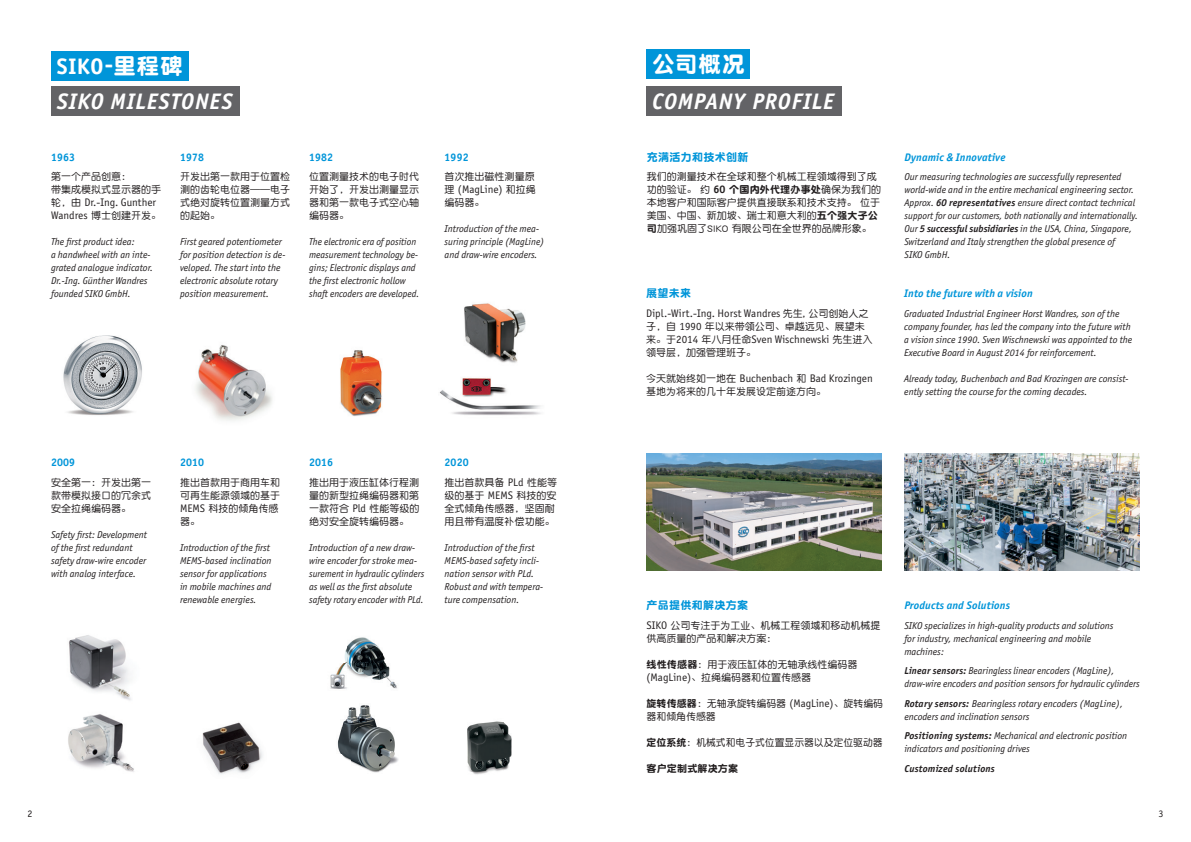
<style>
.page{position:relative;width:1191px;height:842px;background:#fff}
.page>*{position:absolute;margin:0;border:0;box-sizing:border-box;transform-origin:0 0}
.t1{font:italic 700 22.5px/34.7px "Officina Sans ITC Pro";letter-spacing:.035em;color:#fff}
.t2{font:22.5px "DF Yuan GB W9";color:#fff}
.t3{font:11px/13px "Officina Sans ITC Pro";color:#231f20}
.t4{font:italic 700 11px "Officina Sans ITC Pro";letter-spacing:.01em;color:#0095d9}
.t5{font:700 11px "Officina Sans ITC Pro";letter-spacing:.01em;color:#0095d9}
.t6{font:11px "DF Yuan GB W9";letter-spacing:.03em;color:#0095d9}
.t7{font:italic 10px/13px "Officina Sans ITC Pro";color:#231f20}
.t8{font:10px/13px "DF Yuan GB W5";color:#231f20}
.t9{font:italic 700 10px "Officina Sans ITC Pro";letter-spacing:.02em;color:#231f20}
.t10{font:10px "DF Yuan GB W9";letter-spacing:.02em;color:#231f20}
.t11{font:10px "Officina Sans ITC Pro";color:#231f20}
.s1{font-style:normal}
.s2{font-family:"DF Yuan GB W9";font-weight:400;font-style:normal}
.s3{font-family:"DF Yuan GB W5";font-size:10px}
.s4{font-family:"Officina Sans ITC Pro";font-size:11px}
.s5{font-family:"Officina Sans ITC Pro";font-weight:700;font-size:11px}
.s6{font-family:"DF Yuan GB W9"}
.s7{font-weight:700}
</style>
<div class="page">
<img style="left:63px;top:335px;width:79px;height:80px">
<img style="left:195px;top:345px;width:77px;height:76px">
<img style="left:340px;top:350px;width:42px;height:66px">
<img style="left:439px;top:378px;width:102px;height:37px">
<img style="left:464px;top:303px;width:62px;height:60px">
<img style="left:68px;top:714px;width:66px;height:58px">
<img style="left:69px;top:635px;width:62px;height:66px">
<img style="left:202px;top:722px;width:61px;height:53px">
<img style="left:330px;top:637px;width:67px;height:52px">
<img style="left:337px;top:705px;width:62px;height:68px">
<img style="left:467px;top:721px;width:45px;height:54px">
<div style="left:51px;top:51px;width:137px;height:30px;background:#0095d9"></div>
<div style="left:51px;top:86px;width:189px;height:29px;background:#636366"></div>
<div style="left:646px;top:49px;width:104px;height:30px;background:#0095d9"></div>
<div style="left:646px;top:86px;width:195px;height:30px;background:#636366"></div>
<img style="left:904px;top:454px;width:235px;height:117px">
<img style="left:646px;top:454px;width:236px;height:117px">
<h1 class="t1" style="left:57px;top:49px;width:177px"><span class="s1">SIKO-</span><span class="s2">里程碑<br></span>SIKO MILESTONES</h1>
<p class="t5" style="left:51px;top:150px;width:25px">1963</p>
<p class="t8" style="left:51px;top:170px;width:112px">第一个产品创意：<br>带集成模拟式显示器的手</p>
<p class="t3" style="left:51px;top:196px;width:111px"><span class="s3">轮，由</span> Dr.-Ing. Gunther<br>Wandres <span class="s3">博士创建开发。</span></p>
<p class="t7" style="left:51px;top:235px;width:103px">The first product idea:<br>a handwheel with an inte&shy;grated analogue indicator.<br>Dr.-Ing. Günther Wandres founded SIKO GmbH.</p>
<p class="t5" style="left:180px;top:150px;width:25px">1978</p>
<p class="t8" style="left:180px;top:170px;width:111px;text-align:justify">开发出第一款用于位置检测的齿轮电位器——电子式绝对旋转位置测量方式的起始。</p>
<p class="t7" style="left:180px;top:235px;width:107px">First geared potentiometer for position detection is de&shy;veloped. The start into the electronic absolute rotary position measurement.</p>
<p class="t5" style="left:309px;top:150px;width:25px">1982</p>
<p class="t8" style="left:309px;top:170px;width:111px;text-align:justify">位置测量技术的电子时代开始了，开发出测量显示器和第一款电子式空心轴编码器。</p>
<p class="t7" style="left:309px;top:235px;width:112px">The electronic era of position measurement technology be&shy;gins; Electronic displays and the first electronic hollow shaft encoders are developed.</p>
<p class="t5" style="left:444px;top:150px;width:25px">1992</p>
<p class="t8" style="left:444px;top:170px;width:92px">首次推出磁性测量原</p>
<p class="t3" style="left:444px;top:183px;width:93px"><span class="s3">理</span> (MagLine) <span class="s3">和拉绳</span></p>
<p class="t8" style="left:444px;top:196px;width:41px">编码器。</p>
<p class="t7" style="left:444px;top:222px;width:101px">Introduction of the mea&shy;suring principle (MagLine) and draw-wire encoders.</p>
<p class="t5" style="left:51px;top:456px;width:25px">2009</p>
<p class="t8" style="left:51px;top:475px;width:102px;text-align:justify">安全第一：开发出第一款带模拟接口的冗余式安全拉绳编码器。</p>
<p class="t7" style="left:51px;top:528px;width:97px">Safety first: Development of the first redundant safety draw-wire encoder with analog interface.</p>
<p class="t5" style="left:180px;top:456px;width:25px">2010</p>
<p class="t8" style="left:180px;top:475px;width:102px">推出首款用于商用车和可再生能源领域的基于<br><span class="s4">MEMS</span> 科技的倾角传感器。</p>
<p class="t7" style="left:180px;top:541px;width:93px">Introduction of the first<br>MEMS-based inclination sensor for applications in mobile machines and renewable energies.</p>
<p class="t5" style="left:309px;top:456px;width:25px">2016</p>
<p class="t8" style="left:309px;top:475px;width:112px;text-align:justify">推出用于液压缸体行程测量的新型拉绳编码器和第一款符合 <span class="s4">Pld</span> 性能等级的绝对安全旋转编码器。</p>
<p class="t7" style="left:309px;top:541px;width:117px">Introduction of a new draw&shy;wire encoder for stroke mea&shy;surement in hydraulic cylinders as well as the first absolute safety rotary encoder with PLd.</p>
<p class="t5" style="left:444px;top:456px;width:25px">2020</p>
<p class="t8" style="left:444px;top:475px;width:114px">推出首款具备 <span class="s4">PLd</span> 性能等级的基于 <span class="s4">MEMS</span> 科技的安全式倾角传感器，坚固耐用且带有温度补偿功能。</p>
<p class="t7" style="left:444px;top:541px;width:100px">Introduction of the first<br>MEMS-based safety incli&shy;nation sensor with PLd.<br>Robust and with tempera&shy;ture compensation.</p>
<h1 class="t2" style="left:652px;top:52px;width:94px">公司概况</h1>
<h1 class="t1" style="left:652px;top:84px;width:183px">COMPANY PROFILE</h1>
<p class="t6" style="left:647px;top:151px;width:103px">充满活力和技术创新</p>
<p class="t8" style="left:647px;top:170px;width:236px">我们的测量技术在全球和整个机械工程领域得到了成功的验证。 约 <span class="s5">60</span> <span class="s6">个国内外代理办事处</span>确保为我们的本地客户和国际客户提供直接联系和技术支持。 位于美国、中国、新加坡、瑞士和意大利的<span class="s6">五个强大子公司</span>加强巩固了SIKO 有限公司在全世界的品牌形象。</p>
<p class="t6" style="left:646px;top:287px;width:46px">展望未来</p>
<p class="t3" style="left:646px;top:306px;width:224px">Dipl.-Wirt.-Ing. Horst Wandres <span class="s3">先生, 公司创始人之</span></p>
<p class="t8" style="left:646px;top:319px;width:220px">子，自 <span class="s4">1990</span> 年以来带领公司、卓越远见、展望未</p>
<p class="t3" style="left:646px;top:332px;width:228px"><span class="s3">来。于</span>2014 <span class="s3">年八月任命</span>Sven Wischnewski <span class="s3">先生进入</span></p>
<p class="t8" style="left:646px;top:345px;width:111px">领导层，加强管理班子。</p>
<p class="t3" style="left:646px;top:371px;width:228px"><span class="s3">今天就始终如一地在</span> Buchenbach <span class="s3">和</span> Bad Krozingen</p>
<p class="t8" style="left:646px;top:384px;width:181px">基地为将来的几十年发展设定前途方向。</p>
<p class="t4" style="left:904px;top:150px;width:102px">Dynamic &amp; Innovative</p>
<p class="t7" style="left:904px;top:170px;width:235px">Our measuring technologies are successfully represented world-wide and in the entire mechanical engineering sector.<br>Approx. <span class="s7">60 representatives</span> ensure direct contact technical support for our customers, both nationally and internationally.<br>Our <span class="s7">5 successful subsidiaries</span> in the USA, China, Singapore, Switzerland and Italy strengthen the global presence of<br>SIKO GmbH.</p>
<p class="t4" style="left:904px;top:287px;width:130px">Into the future with a vision</p>
<p class="t7" style="left:904px;top:307px;width:229px">Graduated Industrial Engineer Horst Wandres, son of the company founder, has led the company into the future with a vision since 1990. Sven Wischnewski was appointed to the Executive Board in August 2014 for reinforcement.</p>
<p class="t7" style="left:904px;top:372px;width:226px">Already today, Buchenbach and Bad Krozingen are consist&shy;ently setting the course for the coming decades.</p>
<p class="t6" style="left:646px;top:599px;width:103px">产品提供和解决方案</p>
<p class="t8" style="left:646px;top:618px;width:235px"><span class="s4">SIKO</span> 公司专注于为工业、机械工程领域和移动机械提供高质量的产品和解决方案：</p>
<p class="t8" style="left:646px;top:657px;width:213px"><span class="s6">线性传感器</span>：用于液压缸体的无轴承线性编码器<span class="s4">(MagLine)</span>、拉绳编码器和位置传感器</p>
<p class="t8" style="left:646px;top:696px;width:238px"><span class="s6">旋转传感器</span>：无轴承旋转编码器 <span class="s4">(MagLine)</span>、旋转编码器和倾角传感器</p>
<p class="t8" style="left:646px;top:735px;width:237px"><span class="s6">定位系统</span>：机械式和电子式位置显示器以及定位驱动器</p>
<p class="t10" style="left:646px;top:763px;width:93px">客户定制式解决方案</p>
<p class="t4" style="left:904px;top:599px;width:107px">Products and Solutions</p>
<p class="t7" style="left:904px;top:619px;width:211px">SIKO specializes in high-quality products and solutions for industry, mechanical engineering and mobile machines:</p>
<p class="t7" style="left:904px;top:664px;width:237px"><span class="s7">Linear sensors:</span> Bearingless linear encoders (MagLine), draw-wire encoders and position sensors for hydraulic cylinders</p>
<p class="t7" style="left:904px;top:697px;width:220px"><span class="s7">Rotary sensors:</span> Bearingless rotary encoders (MagLine), encoders and inclination sensors</p>
<p class="t7" style="left:904px;top:729px;width:224px"><span class="s7">Positioning systems:</span> Mechanical and electronic position indicators and positioning drives</p>
<p class="t9" style="left:904px;top:762px;width:92px">Customized solutions</p>
<p class="t11" style="left:27px;top:808px;width:6px">2</p>
<p class="t11" style="left:1158px;top:808px;width:6px">3</p>
</div>
